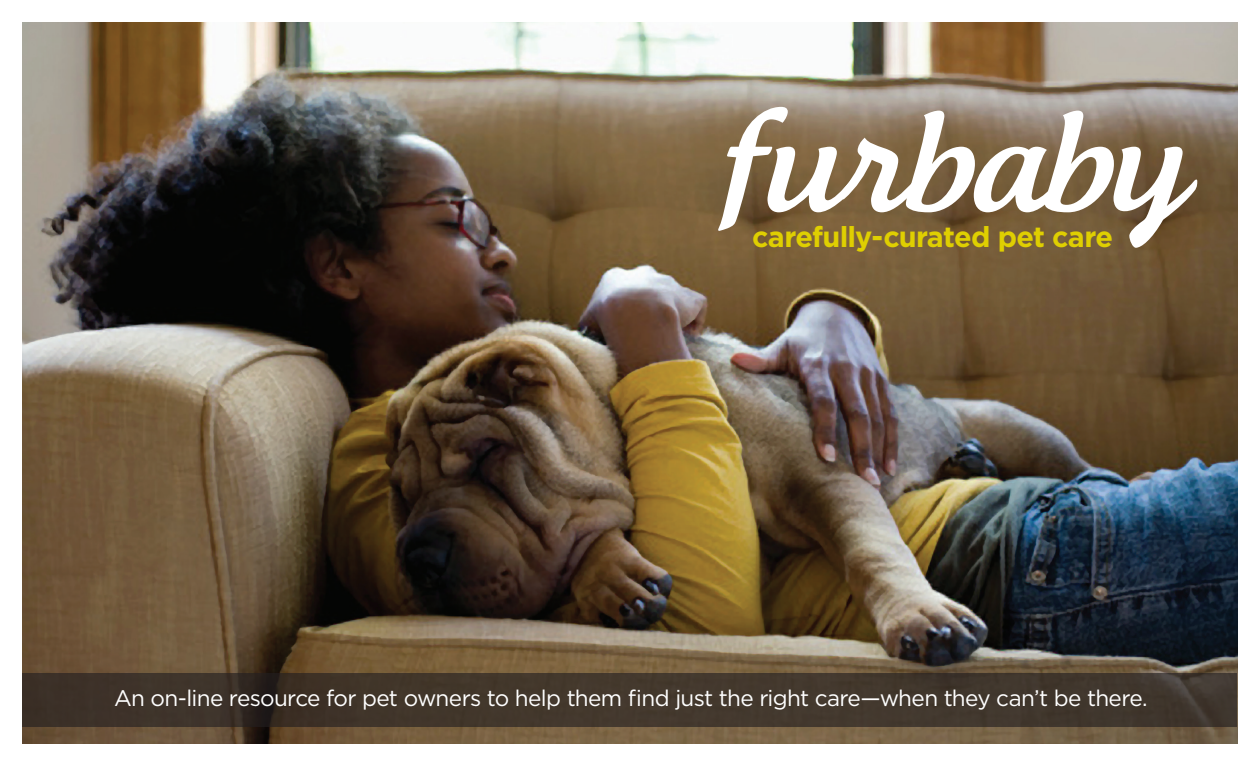
<style>
.page{position:relative;width:1260px;height:765px;background:#fff}
.page>*{position:absolute;margin:0;border:0;box-sizing:border-box;transform-origin:0 0}
.t1{font:156.25px "Tartine Script OT";letter-spacing:-.01em;color:#fff}
.t2{font:700 28.75px "Gotham";letter-spacing:-.03em;color:#dfcf01}
.t3{font:22.5px "Gotham";letter-spacing:-.03em;color:#fff}
</style>
<div class="page">
<img style="left:23px;top:22px;width:1215px;height:721px">
<div style="left:22px;top:673px;width:1216px;height:54px;background:#41362c"></div>
<h1 class="t1" style="left:722px;top:66px;width:46px">f</h1>
<h1 class="t1" style="left:762px;top:70px;width:426px">urbaby</h1>
<p class="t2" style="left:752px;top:218px;width:362px">carefully-curated pet care</p>
<p class="t3" style="left:114px;top:684px;width:1035px">An on-line resource for pet owners to help them find just the right care—when they can’t be there.</p>
</div>
